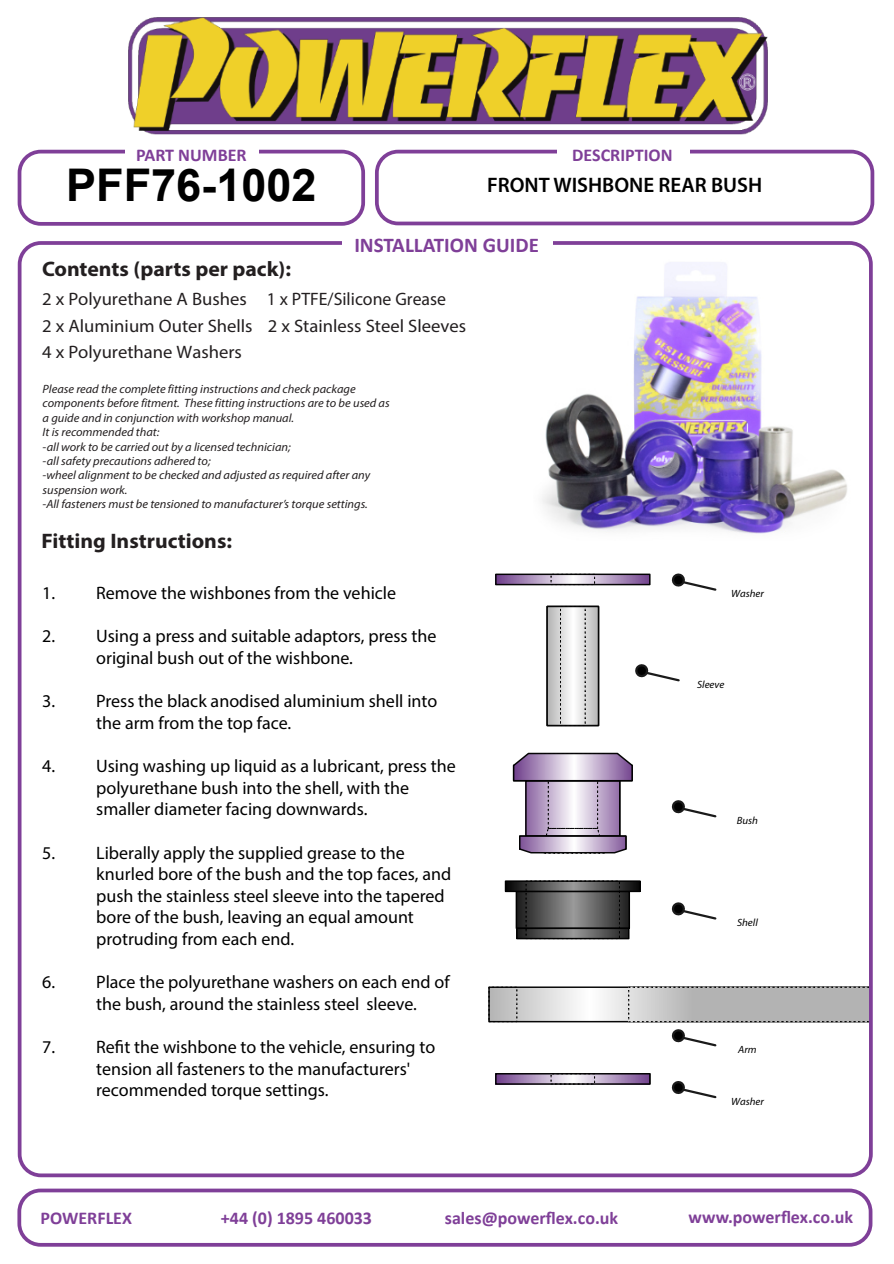
<style>
.page{position:relative;width:894px;height:1264px;background:#fff}
.page>*{position:absolute;margin:0;border:0;box-sizing:border-box;transform-origin:0 0}
.t1{font:700 45px "Arial";color:#000}
.t2{font:700 21px "Myriad Pro";color:#231f20}
.t3{font:600 21px "Myriad Pro";color:#000}
.t4{font:700 21px "Calibri";color:#7f3f98}
.t5{font:18px/21.6px "Myriad Pro";color:#000}
.t6{font:18px/27.2px "Myriad Pro";color:#231f20}
.t7{font:700 18px "Calibri";color:#7f3f98}
.t8{font:italic 12px/14.4px "Myriad Pro";color:#231f20}
.t9{font:italic 10.5px "Myriad Pro";color:#000}
</style>
<div class="page">
<img style="left:533px;top:224px;width:325px;height:310px">
<svg style="left:491px;top:989px;width:137px;height:30px"></svg>
<div style="left:488px;top:986px;width:383px;height:36px;border:2px solid #000"></div>
<svg style="left:630px;top:988px;width:237px;height:31px"></svg>
<div style="left:488px;top:986px;width:29px;height:35px;border:1px dashed #000"></div>
<div style="left:18px;top:241px;width:854px;height:935px;border:4px solid #7f3f98;border-radius:21px"></div>
<div style="left:375px;top:150px;width:498px;height:75px;border:4px solid #7f3f98;border-radius:21px"></div>
<div style="left:18px;top:150px;width:347px;height:76px;border:4px solid #7f3f98;border-radius:21px"></div>
<img style="left:128px;top:18px;width:639px;height:117px">
<div style="left:124px;top:147px;width:134px;height:9px;background:#fff"></div>
<div style="left:556px;top:147px;width:132px;height:9px;background:#fff"></div>
<div style="left:342px;top:235px;width:210px;height:15px;background:#fff"></div>
<div style="left:17px;top:1188px;width:855px;height:58px;border:4px solid #7f3f98;border-radius:21px"></div>
<svg style="left:498px;top:1075px;width:149px;height:6px"></svg>
<div style="left:495px;top:1072px;width:155px;height:12px;border:2px solid #000"></div>
<div style="left:550px;top:1073px;width:44px;height:11px;border:1px dashed #000"></div>
<svg style="left:549px;top:608px;width:47px;height:115px"></svg>
<div style="left:546px;top:605px;width:53px;height:121px;border:2px solid #000"></div>
<svg style="left:528px;top:782px;width:89px;height:45px"></svg>
<div style="left:525px;top:779px;width:95px;height:57px;border:2px solid #000"></div>
<svg style="left:498px;top:576px;width:149px;height:6px"></svg>
<div style="left:495px;top:573px;width:155px;height:12px;border:2px solid #000"></div>
<div style="left:550px;top:574px;width:44px;height:11px;border:1px dashed #000"></div>
<svg style="left:671px;top:1081px;width:46px;height:18px"></svg>
<svg style="left:671px;top:1029px;width:46px;height:18px"></svg>
<svg style="left:671px;top:902px;width:46px;height:18px"></svg>
<svg style="left:671px;top:800px;width:46px;height:18px"></svg>
<svg style="left:635px;top:664px;width:45px;height:18px"></svg>
<svg style="left:671px;top:573px;width:46px;height:18px"></svg>
<svg style="left:512px;top:752px;width:121px;height:30px"></svg>
<svg style="left:519px;top:827px;width:108px;height:27px"></svg>
<svg style="left:518px;top:893px;width:108px;height:32px"></svg>
<div style="left:515px;top:890px;width:114px;height:38px;border:2px solid #000"></div>
<svg style="left:507px;top:883px;width:130px;height:5px"></svg>
<div style="left:504px;top:880px;width:136px;height:11px;border:2px solid #000"></div>
<svg style="left:519px;top:930px;width:107px;height:6px"></svg>
<div style="left:516px;top:927px;width:113px;height:12px;border:2px solid #000"></div>
<div style="left:525px;top:880px;width:94px;height:58px;border:1px dashed #000"></div>
<p class="t7" style="left:136px;top:147px;width:112px">PART NUMBER</p>
<p class="t7" style="left:572px;top:147px;width:102px">DESCRIPTION</p>
<h1 class="t1" style="left:66px;top:168px;width:252px">PFF76-1002</h1>
<p class="t3" style="left:487px;top:176px;width:276px">FRONT WISHBONE REAR BUSH</p>
<p class="t4" style="left:354px;top:236px;width:186px">INSTALLATION GUIDE</p>
<p class="t2" style="left:42px;top:260px;width:250px">Contents (parts per pack):</p>
<p class="t6" style="left:42px;top:287px;width:212px">2 x Polyurethane A Bushes<br>2 x Aluminium Outer Shells</p>
<p class="t6" style="left:42px;top:340px;width:201px">4 x Polyurethane Washers</p>
<p class="t6" style="left:267px;top:287px;width:181px">1 x PTFE/Silicone Grease</p>
<p class="t6" style="left:268px;top:314px;width:200px">2 x Stainless Steel Sleeves</p>
<p class="t8" style="left:43px;top:382px;width:348px">Please read the complete fitting instructions and check package components before fitment. These fitting instructions are to be used as a guide and in conjunction with workshop manual.<br>It is recommended that:<br>-all work to be carried out by a licensed technician;<br>-all safety precautions adhered to;<br>-wheel alignment to be checked and adjusted as required after any suspension work.<br>-All fasteners must be tensioned to manufacturer’s torque settings.</p>
<p class="t2" style="left:42px;top:531px;width:192px">Fitting Instructions:</p>
<p class="t5" style="left:42px;top:583px;width:355px">1. Remove the wishbones from the vehicle</p>
<p class="t5" style="left:96px;top:627px;width:341px;text-indent:-54px">2. Using a press and suitable adaptors, press the original bush out of the wishbone.</p>
<p class="t5" style="left:96px;top:691px;width:342px;text-indent:-54px">3. Press the black anodised aluminium shell into the arm from the top face.</p>
<p class="t5" style="left:96px;top:756px;width:361px;text-indent:-54px">4. Using washing up liquid as a lubricant, press the polyurethane bush into the shell, with the smaller diameter facing downwards.</p>
<p class="t5" style="left:96px;top:843px;width:356px;text-indent:-54px">5. Liberally apply the supplied grease to the knurled bore of the bush and the top faces, and push the stainless steel sleeve into the tapered bore of the bush, leaving an equal amount protruding from each end.</p>
<p class="t5" style="left:96px;top:972px;width:355px;text-indent:-54px">6. Place the polyurethane washers on each end of the bush, around the stainless steel sleeve.</p>
<p class="t5" style="left:96px;top:1037px;width:340px;text-indent:-54px">7. Refit the wishbone to the vehicle, ensuring to tension all fasteners to the manufacturers' recommended torque settings.</p>
<p class="t9" style="left:730px;top:589px;width:34px">Washer</p>
<p class="t9" style="left:696px;top:679px;width:29px">Sleeve</p>
<p class="t9" style="left:736px;top:815px;width:23px">Bush</p>
<p class="t9" style="left:736px;top:917px;width:22px">Shell</p>
<p class="t9" style="left:738px;top:1044px;width:20px">Arm</p>
<p class="t9" style="left:730px;top:1096px;width:34px">Washer</p>
<p class="t7" style="left:41px;top:1209px;width:93px">POWERFLEX</p>
<p class="t7" style="left:221px;top:1209px;width:152px">+44 (0) 1895 460033</p>
<p class="t7" style="left:444px;top:1209px;width:175px">sales@powerflex.co.uk</p>
<p class="t7" style="left:688px;top:1209px;width:166px">www.powerflex.co.uk</p>
</div>
